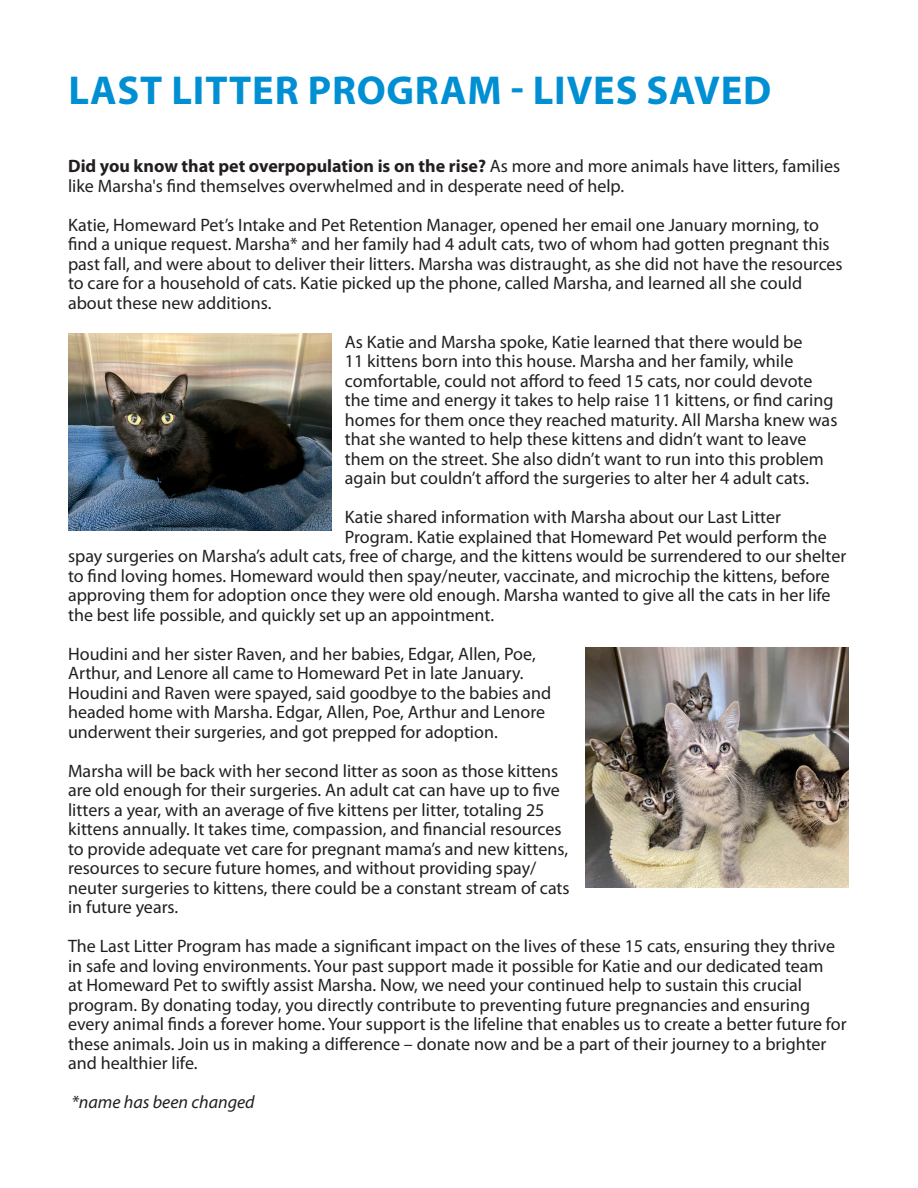
<style>
.page{position:relative;width:918px;height:1188px;background:#fff}
.page>*{position:absolute;margin:0;border:0;box-sizing:border-box;transform-origin:0 0}
.t1{font:700 40.5px "Myriad Pro";letter-spacing:.02em;color:#008fd3}
.t2{font:18px/19.5px "Myriad Pro";color:#231f20}
.t3{font:italic 18px "Myriad Pro";color:#231f20}
.s1{font-weight:700}
</style>
<div class="page">
<img style="left:586px;top:648px;width:263px;height:240px">
<img style="left:68px;top:333px;width:263px;height:198px">
<p class="t1" style="left:68px;top:64px;width:704px">LAST LITTER PROGRAM - LIVES SAVED</p>
<p class="t2" style="left:68px;top:156px;width:774px"><span class="s1">Did you know that pet overpopulation is on the rise?</span> As more and more animals have litters, families like Marsha's find themselves overwhelmed and in desperate need of help.</p>
<p class="t2" style="left:68px;top:214px;width:776px">Katie, Homeward Pet’s Intake and Pet Retention Manager, opened her email one January morning, to find a unique request. Marsha* and her family had 4 adult cats, two of whom had gotten pregnant this past fall, and were about to deliver their litters. Marsha was distraught, as she did not have the resources to care for a household of cats. Katie picked up the phone, called Marsha, and learned all she could about these new additions.</p>
<p class="t2" style="left:345px;top:331px;width:494px">As Katie and Marsha spoke, Katie learned that there would be<br>11 kittens born into this house. Marsha and her family, while comfortable, could not afford to feed 15 cats, nor could devote the time and energy it takes to help raise 11 kittens, or find caring homes for them once they reached maturity. All Marsha knew was that she wanted to help these kittens and didn’t want to leave them on the street. She also didn’t want to run into this problem again but couldn’t afford the surgeries to alter her 4 adult cats.</p>
<p class="t2" style="left:345px;top:507px;width:438px">Katie shared information with Marsha about our Last Litter</p>
<p class="t2" style="left:345px;top:526px;width:483px">Program. Katie explained that Homeward Pet would perform the</p>
<p class="t2" style="left:68px;top:546px;width:780px">spay surgeries on Marsha’s adult cats, free of charge, and the kittens would be surrendered to our shelter</p>
<p class="t2" style="left:68px;top:565px;width:763px">to find loving homes. Homeward would then spay/neuter, vaccinate, and microchip the kittens, before</p>
<p class="t2" style="left:68px;top:585px;width:764px">approving them for adoption once they were old enough. Marsha wanted to give all the cats in her life</p>
<p class="t2" style="left:68px;top:604px;width:428px">the best life possible, and quickly set up an appointment.</p>
<p class="t2" style="left:68px;top:643px;width:485px">Houdini and her sister Raven, and her babies, Edgar, Allen, Poe, Arthur, and Lenore all came to Homeward Pet in late January.<br>Houdini and Raven were spayed, said goodbye to the babies and headed home with Marsha. Edgar, Allen, Poe, Arthur and Lenore underwent their surgeries, and got prepped for adoption.</p>
<p class="t2" style="left:68px;top:760px;width:503px">Marsha will be back with her second litter as soon as those kittens are old enough for their surgeries. An adult cat can have up to five litters a year, with an average of five kittens per litter, totaling 25 kittens annually. It takes time, compassion, and financial resources to provide adequate vet care for pregnant mama’s and new kittens, resources to secure future homes, and without providing spay/ neuter surgeries to kittens, there could be a constant stream of cats in future years.</p>
<p class="t2" style="left:68px;top:936px;width:780px">The Last Litter Program has made a significant impact on the lives of these 15 cats, ensuring they thrive in safe and loving environments. Your past support made it possible for Katie and our dedicated team<br>at Homeward Pet to swiftly assist Marsha. Now, we need your continued help to sustain this crucial program. By donating today, you directly contribute to preventing future pregnancies and ensuring every animal finds a forever home. Your support is the lifeline that enables us to create a better future for these animals. Join us in making a difference – donate now and be a part of their journey to a brighter and healthier life.</p>
<p class="t3" style="left:71px;top:1091px;width:185px">*name has been changed</p>
</div>
